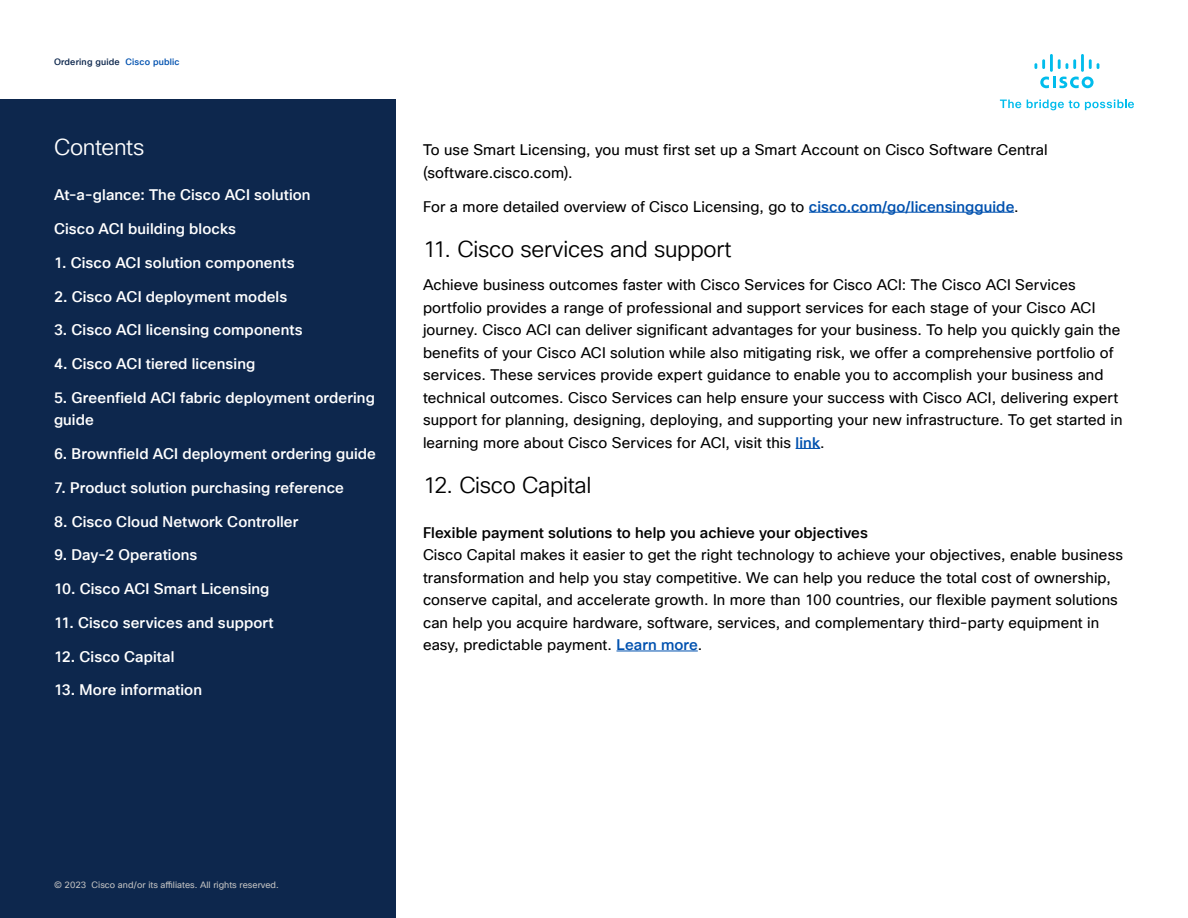
<style>
.page{position:relative;width:1188px;height:918px;background:#fff}
.page>*{position:absolute;margin:0;border:0;box-sizing:border-box;transform-origin:0 0}
.Body_Title_Black{font:22.5px "Cisco Sans TT Light";letter-spacing:-.015em;color:#000}
.t1{font:22.5px "Cisco Sans TT Light";letter-spacing:-.02em;color:#fff}
.Body{font:15px/22.5px "Cisco Sans TT";letter-spacing:.005em;color:#000}
.t2{font:500 15px/22.5px "Cisco Sans TT";letter-spacing:.005em;color:#fff}
.Caption_Title{font:500 15px "Cisco Sans TT";letter-spacing:.005em;color:#000}
.t3{font:9px "Cisco Sans TT";color:#c1c1c1}
.t4{font:500 9px "Cisco Sans TT";letter-spacing:.02em;color:#0d274d}
.s1{color:#0051af}
.s2{font-weight:500;color:#0051af}
</style>
<div class="page">
<svg style="left:1000px;top:100px;width:21px;height:8px"></svg>
<svg style="left:1027px;top:100px;width:107px;height:10px"></svg>
<svg style="left:1040px;top:77px;width:54px;height:11px"></svg>
<svg style="left:1089px;top:59px;width:10px;height:10px"></svg>
<hr style="left:1081px;top:54px;width:3px;height:18px;background:#01bcec">
<svg style="left:1058px;top:59px;width:18px;height:10px"></svg>
<hr style="left:1050px;top:54px;width:3px;height:18px;background:#01bcec">
<svg style="left:1034px;top:59px;width:11px;height:10px"></svg>
<div style="left:0;top:99px;width:396px;height:819px;background:#0d274d"></div>
<hr style="left:809px;top:212px;width:205px;height:1px;background:#0051af">
<svg style="left:796px;top:448px;width:24px;height:1px"></svg>
<hr style="left:616px;top:651px;width:82px;height:1px;background:#0051af">
<p class="t4" style="left:54px;top:56px;width:127px">Ordering guide <span class="s1">Cisco public</span></p>
<h1 class="t1" style="left:54px;top:133px;width:92px">Contents</h1>
<p class="t2" style="left:54px;top:184px;width:258px">At-a-glance: The Cisco ACI solution</p>
<p class="t2" style="left:54px;top:218px;width:184px">Cisco ACI building blocks</p>
<p class="t2" style="left:54px;top:252px;width:242px">1. Cisco ACI solution components</p>
<p class="t2" style="left:54px;top:285px;width:235px">2. Cisco ACI deployment models</p>
<p class="t2" style="left:54px;top:319px;width:250px">3. Cisco ACI licensing components</p>
<p class="t2" style="left:54px;top:353px;width:203px">4. Cisco ACI tiered licensing</p>
<p class="t2" style="left:54px;top:387px;width:322px">5. Greenfield ACI fabric deployment ordering guide</p>
<p class="t2" style="left:54px;top:443px;width:323px">6. Brownfield ACI deployment ordering guide</p>
<p class="t2" style="left:54px;top:477px;width:292px">7. Product solution purchasing reference</p>
<p class="t2" style="left:54px;top:510px;width:246px">8. Cisco Cloud Network Controller</p>
<p class="t2" style="left:54px;top:544px;width:145px">9. Day-2 Operations</p>
<p class="t2" style="left:54px;top:578px;width:217px">10. Cisco ACI Smart Licensing</p>
<p class="t2" style="left:54px;top:612px;width:221px">11. Cisco services and support</p>
<p class="t2" style="left:54px;top:645px;width:122px">12. Cisco Capital</p>
<p class="t2" style="left:54px;top:679px;width:150px">13. More information</p>
<p class="Body" style="left:423px;top:139px;width:626px">To use Smart Licensing, you must first set up a Smart Account on Cisco Software Central (software.cisco.com).</p>
<p class="Body" style="left:423px;top:195px;width:597px">For a more detailed overview of Cisco Licensing, go to <span class="s2">cisco.com/go/licensingguide</span>.</p>
<p class="Body_Title_Black" style="left:423px;top:234px;width:310px">11. Cisco services and support</p>
<p class="Body" style="left:423px;top:274px;width:701px">Achieve business outcomes faster with Cisco Services for Cisco ACI: The Cisco ACI Services portfolio provides a range of professional and support services for each stage of your Cisco ACI journey. Cisco ACI can deliver significant advantages for your business. To help you quickly gain the benefits of your Cisco ACI solution while also mitigating risk, we offer a comprehensive portfolio of services. These services provide expert guidance to enable you to accomplish your business and technical outcomes. Cisco Services can help ensure your success with Cisco ACI, delivering expert support for planning, designing, deploying, and supporting your new infrastructure. To get started in learning more about Cisco Services for ACI, visit this <span class="s2">link</span>.</p>
<p class="Body_Title_Black" style="left:423px;top:470px;width:170px">12. Cisco Capital</p>
<p class="Caption_Title" style="left:423px;top:523px;width:447px">Flexible payment solutions to help you achieve your objectives</p>
<p class="Body" style="left:423px;top:544px;width:702px">Cisco Capital makes it easier to get the right technology to achieve your objectives, enable business transformation and help you stay competitive. We can help you reduce the total cost of ownership, conserve capital, and accelerate growth. In more than 100 countries, our flexible payment solutions can help you acquire hardware, software, services, and complementary third-party equipment in easy, predictable payment. <span class="s2">Learn more</span>.</p>
<p class="t3" style="left:54px;top:879px;width:226px">© 2023 Cisco and/or its affiliates. All rights reserved.</p>
</div>
